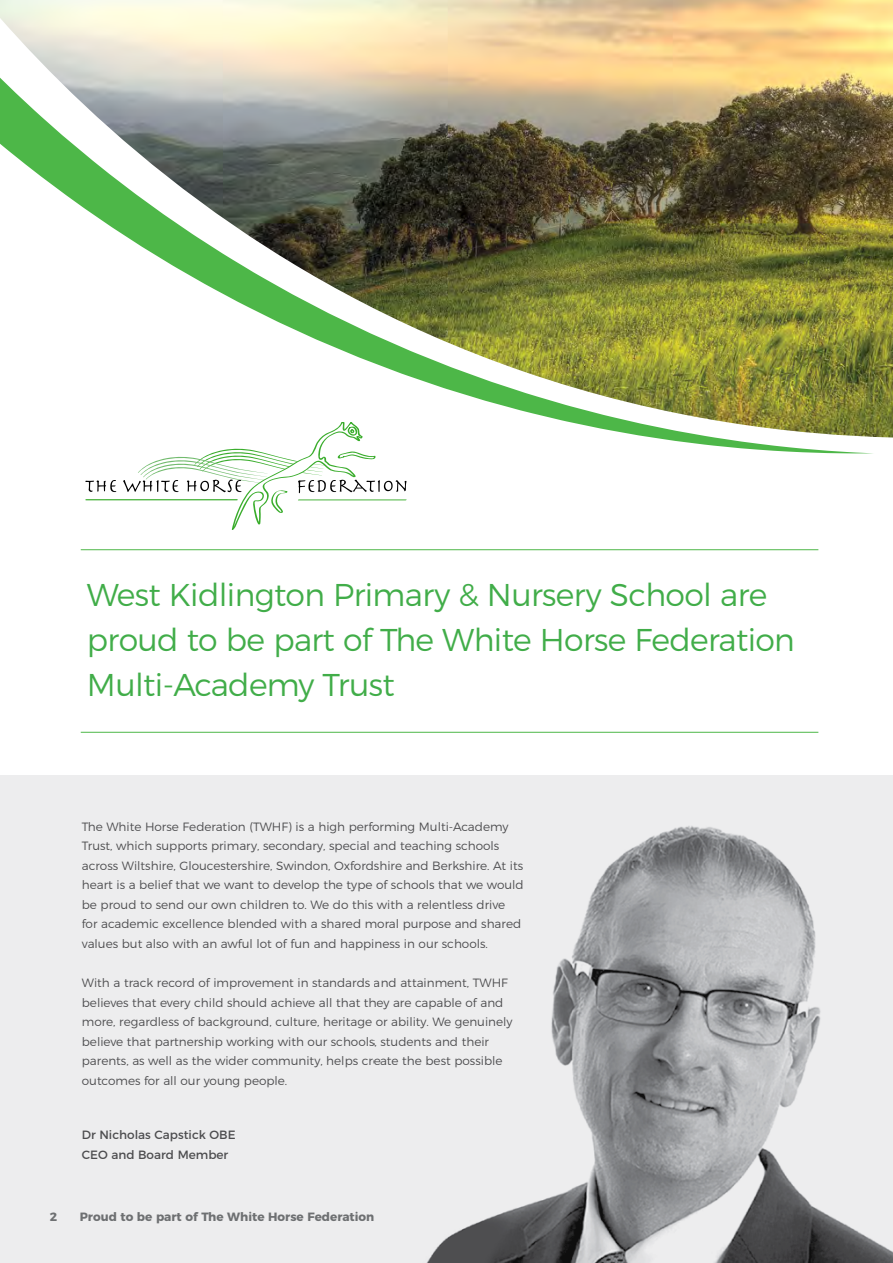
<style>
.page{position:relative;width:893px;height:1263px;background:#fff}
.page>*{position:absolute;margin:0;border:0;box-sizing:border-box;transform-origin:0 0}
.t1{font:300 31.5px/45px "Montserrat";letter-spacing:-.02em;color:#41ad49}
.t2{font:300 12px/19.5px "Montserrat";color:#4d4d4f}
.t3{font:700 12px "Montserrat";color:#6e7072}
.t4{font:12px/19.5px "Montserrat";color:#4d4d4f}
</style>
<div class="page">
<div style="left:0;top:776px;width:893px;height:487px;background:#ededee"></div>
<img style="left:426px;top:826px;width:466px;height:437px">
<svg style="left:85px;top:437px;width:322px;height:93px"></svg>
<hr style="left:81px;top:549px;width:737px;height:1px;background:#4db748">
<hr style="left:81px;top:732px;width:737px;height:1px;background:#4db748">
<svg style="left:892px;top:1251px;width:1px;height:12px"></svg>
<img style="left:0;top:0;width:893px;height:437px">
<h1 class="t1" style="left:87px;top:569px;width:709px">West Kidlington Primary &amp; Nursery School are proud to be part of The White Horse Federation<br>Multi-Academy Trust</h1>
<p class="t2" style="left:82px;top:816px;width:443px">The White Horse Federation (TWHF) is a high performing Multi-Academy Trust, which supports primary, secondary, special and teaching schools across Wiltshire, Gloucestershire, Swindon, Oxfordshire and Berkshire. At its heart is a belief that we want to develop the type of schools that we would be proud to send our own children to. We do this with a relentless drive for academic excellence blended with a shared moral purpose and shared values but also with an awful lot of fun and happiness in our schools.</p>
<p class="t2" style="left:82px;top:972px;width:432px">With a track record of improvement in standards and attainment, TWHF believes that every child should achieve all that they are capable of and more, regardless of background, culture, heritage or ability. We genuinely believe that partnership working with our schools, students and their parents, as well as the wider community, helps create the best possible outcomes for all our young people.</p>
<p class="t4" style="left:82px;top:1124px;width:155px">Dr Nicholas Capstick OBE<br>CEO and Board Member</p>
<p class="t3" style="left:50px;top:1207px;width:9px">2</p>
<p class="t3" style="left:80px;top:1207px;width:296px">Proud to be part of The White Horse Federation</p>
</div>
